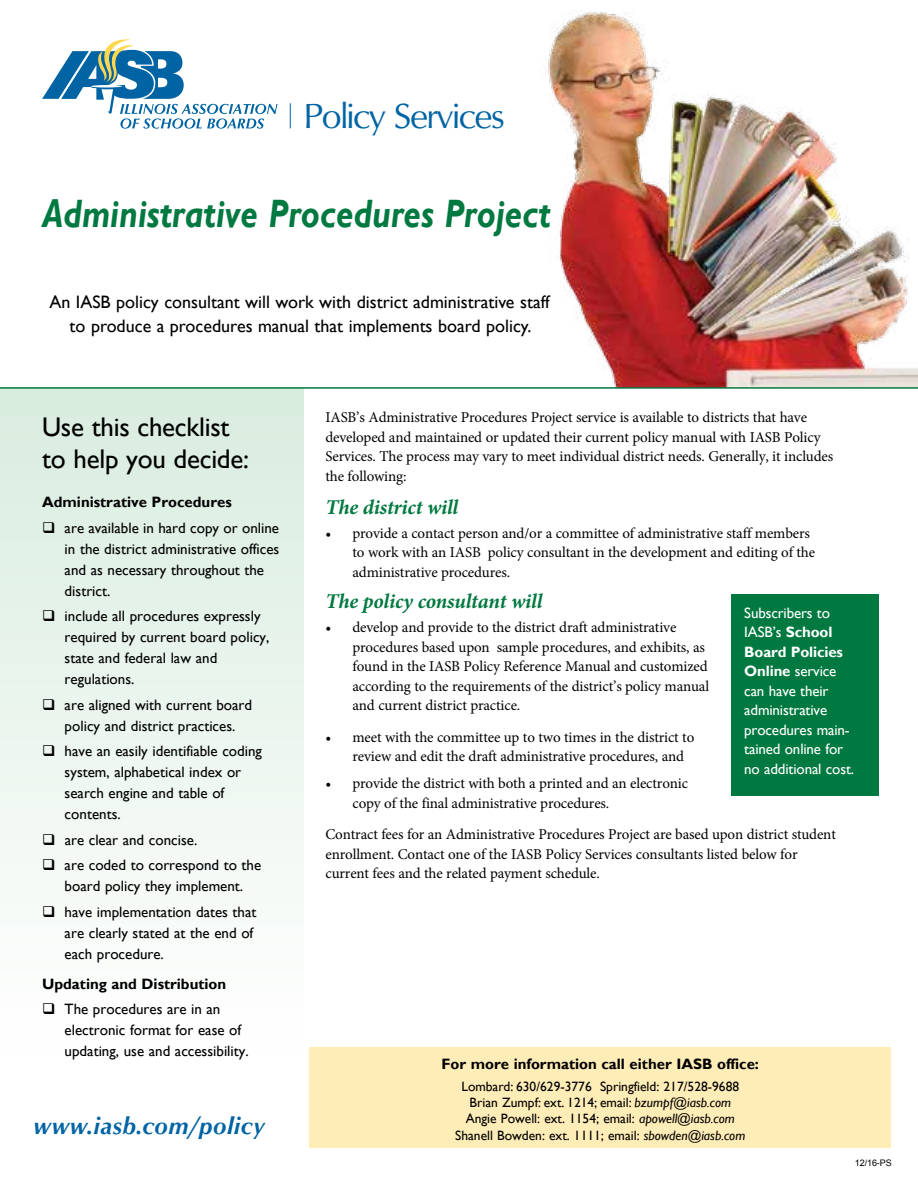
<style>
.page{position:relative;width:918px;height:1188px;background:#fff}
.page>*{position:absolute;margin:0;border:0;box-sizing:border-box;transform-origin:0 0}
.t1{font:italic 700 39.6px "Gill Sans";color:#007940;scale:.86 1}
.t2{font:36px "Optimum Roman DTC";letter-spacing:-.05em;color:#0064a4}
.t3{font:27px/32.4px "Gill Sans";letter-spacing:-.01em;color:#000}
.t4{font:24px "Optimum Bold Italic DTC";letter-spacing:.01em;color:#0064a4}
.t5{font:italic 700 21px "Minion Pro";letter-spacing:-.01em;color:#007940}
.t6{font:18px/24px "Gill Sans";color:#000;text-align:center}
.t7{font:15px/19.5px "Minion Pro";letter-spacing:-.01em;color:#000}
.t8{font:15px/21px "Gill Sans";color:#000}
.t9{font:15px/19.5px "Gill Sans";letter-spacing:-.01em;color:#fff}
.t10{font:700 15px "Gill Sans";color:#000}
.t11{font:13.5px/16.2px "Gill Sans";color:#000;text-align:center}
.t12{font:9px "Arial";color:#000}
.s1{font-weight:700}
.s2{font-style:italic}
</style>
<div class="page">
<img style="left:289px;top:10px;width:629px;height:377px">
<div style="left:0;top:388px;width:304px;height:669px;background:linear-gradient(to bottom,#d8ecde,#fff)"></div>
<svg style="left:42px;top:39px;width:236px;height:90px"></svg>
<svg style="left:290px;top:103px;width:1px;height:25px"></svg>
<hr style="left:0;top:387px;width:918px;height:2px;background:#007940">
<div style="left:309px;top:1048px;width:582px;height:100px;background:#ffedb8"></div>
<div style="left:731px;top:594px;width:147px;height:202px;background:#007940"></div>
<div style="left:32px;top:192px;width:528px;height:54px;background:#fff"></div>
<h2 class="t2" style="left:303px;top:95px;width:203px">Policy Services</h2>
<h1 class="t1" style="left:42px;top:191px;width:593px">Administrative Procedures Project</h1>
<p class="t6" style="left:49px;top:290px;width:502px">An IASB policy consultant will work with district administrative staff to produce a procedures manual that implements board policy.</p>
<h3 class="t3" style="left:42px;top:411px;width:208px">Use this checklist to help you decide:</h3>
<p class="t10" style="left:42px;top:493px;width:191px">Administrative Procedures</p>
<p class="t8" style="left:65px;top:518px;width:216px;text-indent:-23px">❑ are available in hard copy or online in the district administrative offices and as necessary throughout the district.</p>
<p class="t8" style="left:65px;top:606px;width:206px;text-indent:-23px">❑ include all procedures expressly required by current board policy, state and federal law and regulations.</p>
<p class="t8" style="left:42px;top:695px;width:212px;text-align:center">❑ are aligned with current board policy and district practices.</p>
<p class="t8" style="left:65px;top:741px;width:199px;text-indent:-23px">❑ have an easily identifiable coding system, alphabetical index or search engine and table of contents.</p>
<p class="t8" style="left:42px;top:830px;width:157px">❑ are clear and concise.</p>
<p class="t8" style="left:42px;top:855px;width:221px;text-align:center">❑ are coded to correspond to the board policy they implement.</p>
<p class="t8" style="left:65px;top:902px;width:193px;text-indent:-23px">❑ have implementation dates that are clearly stated at the end of each procedure.</p>
<p class="t10" style="left:42px;top:975px;width:186px">Updating and Distribution</p>
<p class="t8" style="left:65px;top:999px;width:186px;text-indent:-23px">❑ The procedures are in an electronic format for ease of updating, use and accessibility.</p>
<h3 class="t4" style="left:34px;top:1112px;width:232px">www.iasb.com/policy</h3>
<p class="t7" style="left:326px;top:408px;width:509px">IASB’s Administrative Procedures Project service is available to districts that have developed and maintained or updated their current policy manual with IASB Policy Services. The process may vary to meet individual district needs. Generally, it includes the following:</p>
<h3 class="t5" style="left:326px;top:492px;width:134px">The district will</h3>
<p class="t7" style="left:352px;top:523px;width:464px;text-indent:-27px">• provide a contact person and/or a committee of administrative staff members to work with an IASB policy consultant in the development and editing of the administrative procedures.</p>
<h3 class="t5" style="left:326px;top:587px;width:219px">The policy consultant will</h3>
<p class="t7" style="left:352px;top:618px;width:358px;text-indent:-27px">• develop and provide to the district draft administrative procedures based upon sample procedures, and exhibits, as found in the IASB Policy Reference Manual and customized according to the requirements of the district’s policy manual and current district practice.</p>
<p class="t7" style="left:352px;top:727px;width:343px;text-indent:-27px">• meet with the committee up to two times in the district to review and edit the draft administrative procedures, and</p>
<p class="t7" style="left:352px;top:774px;width:337px;text-indent:-27px">• provide the district with both a printed and an electronic copy of the final administrative procedures.</p>
<p class="t7" style="left:326px;top:825px;width:512px">Contract fees for an Administrative Procedures Project are based upon district student enrollment. Contact one of the IASB Policy Services consultants listed below for current fees and the related payment schedule.</p>
<p class="t9" style="left:744px;top:603px;width:111px">Subscribers to<br>IASB’s <span class="s1">School<br>Board Policies<br>Online</span> service can have their administrative procedures main&shy;tained online for no additional cost.</p>
<p class="t10" style="left:442px;top:1055px;width:319px">For more information call either IASB office:</p>
<p class="t11" style="left:455px;top:1079px;width:292px">Lombard: 630/629-3776 Springfield: 217/528-9688<br>Brian Zumpf: ext. 1214; email: <span class="s2">bzumpf@iasb.com </span>Angie Powell: ext. 1154; email: <span class="s2">apowell@iasb.com </span>Shanell Bowden: ext. 1111; email: <span class="s2">sbowden@iasb.com</span></p>
<p class="t12" style="left:855px;top:1157px;width:38px">12/16-PS</p>
</div>
